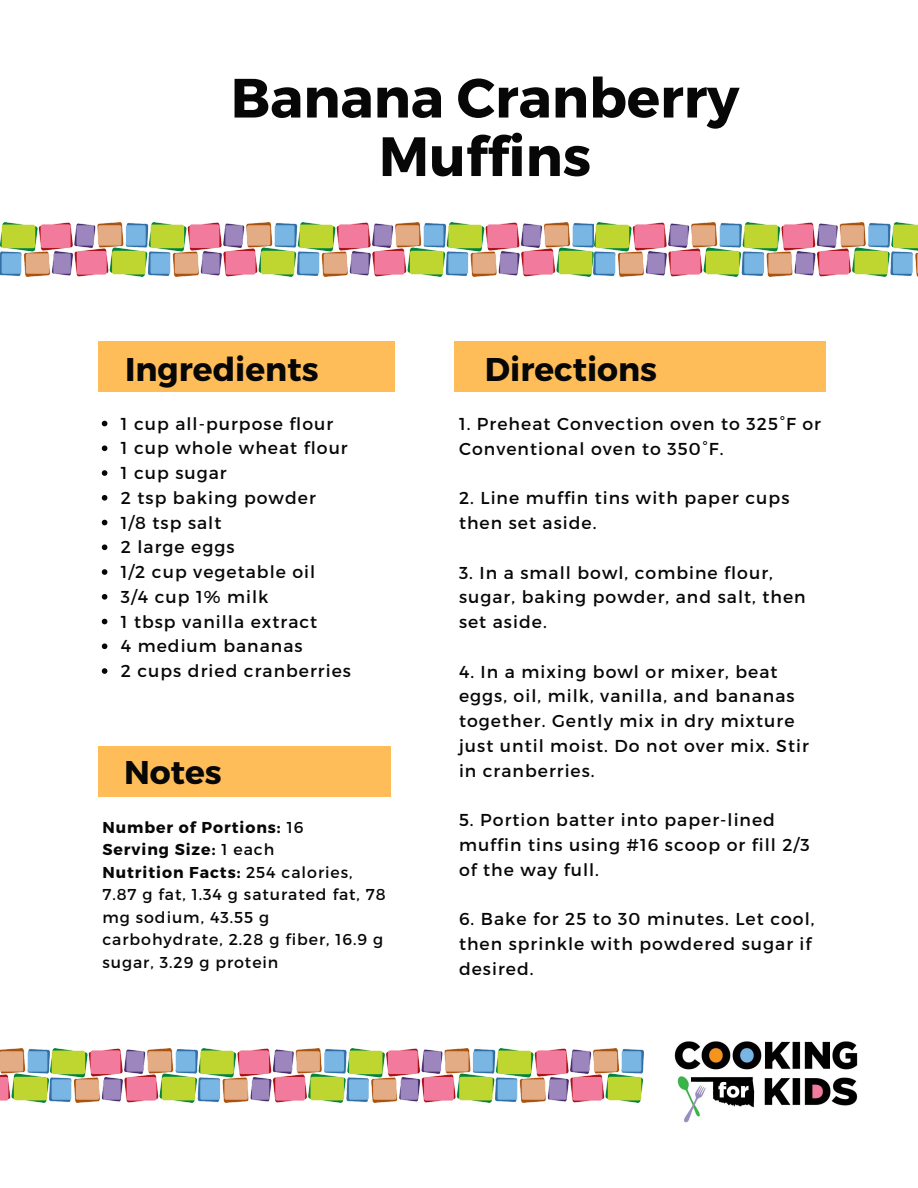
<style>
.page{position:relative;width:918px;height:1188px;background:#fff}
.page>*{position:absolute;margin:0;border:0;box-sizing:border-box;transform-origin:0 0}
.t1{font:700 55.2px/58.5px "Montserrat";color:#070707;text-align:center}
.t2{font:700 32.85px "Montserrat";color:#070707}
.t3{font:17.25px/24.8px "Montserrat";letter-spacing:.06em;color:#070707}
.t4{font:15.75px/22.5px "Montserrat";letter-spacing:.06em;color:#070707}
.s1{font-weight:700}
</style>
<div class="page">
<div style="left:98px;top:341px;width:297px;height:51px;background:#ffbd59"></div>
<div style="left:455px;top:341px;width:371px;height:51px;background:#ffbd59"></div>
<div style="left:98px;top:746px;width:293px;height:50px;background:#ffbd59"></div>
<img style="left:0;top:223px;width:918px;height:53px">
<img style="left:674px;top:1041px;width:184px;height:82px">
<img style="left:0;top:1049px;width:643px;height:53px">
<svg style="left:102px;top:421px;width:5px;height:5px"></svg>
<svg style="left:102px;top:445px;width:5px;height:6px"></svg>
<svg style="left:102px;top:470px;width:5px;height:6px"></svg>
<svg style="left:102px;top:495px;width:5px;height:6px"></svg>
<svg style="left:102px;top:520px;width:5px;height:5px"></svg>
<svg style="left:102px;top:544px;width:5px;height:6px"></svg>
<svg style="left:102px;top:569px;width:5px;height:6px"></svg>
<svg style="left:102px;top:594px;width:5px;height:6px"></svg>
<svg style="left:102px;top:619px;width:5px;height:5px"></svg>
<svg style="left:102px;top:643px;width:5px;height:6px"></svg>
<svg style="left:102px;top:668px;width:5px;height:6px"></svg>
<h1 class="t1" style="left:231px;top:66px;width:510px">Banana Cranberry<br>Muffins</h1>
<h2 class="t2" style="left:125px;top:348px;width:195px">Ingredients</h2>
<h2 class="t2" style="left:485px;top:348px;width:174px">Directions</h2>
<p class="t3" style="left:121px;top:410px;width:232px">1 cup all-purpose flour<br>1 cup whole wheat flour<br>1 cup sugar<br>2 tsp baking powder<br>1/8 tsp salt<br>2 large eggs<br>1/2 cup vegetable oil<br>3/4 cup 1% milk<br>1 tbsp vanilla extract<br>4 medium bananas<br>2 cups dried cranberries</p>
<p class="t3" style="left:459px;top:411px;width:364px">1. Preheat Convection oven to 325°F or<br>Conventional oven to 350°F.</p>
<p class="t3" style="left:459px;top:485px;width:332px">2. Line muffin tins with paper cups then set aside.</p>
<p class="t3" style="left:459px;top:559px;width:348px">3. In a small bowl, combine flour, sugar, baking powder, and salt, then set aside.</p>
<p class="t3" style="left:459px;top:658px;width:351px">4. In a mixing bowl or mixer, beat eggs, oil, milk, vanilla, and bananas together. Gently mix in dry mixture just until moist. Do not over mix. Stir in cranberries.</p>
<p class="t3" style="left:459px;top:807px;width:352px">5. Portion batter into paper-lined muffin tins using #16 scoop or fill 2/3 of the way full.</p>
<p class="t3" style="left:459px;top:906px;width:357px">6. Bake for 25 to 30 minutes. Let cool, then sprinkle with powdered sugar if desired.</p>
<h2 class="t2" style="left:124px;top:751px;width:99px">Notes</h2>
<p class="t4" style="left:102px;top:815px;width:285px"><span class="s1">Number of Portions:</span> 16<br><span class="s1">Serving Size:</span> 1 each<br><span class="s1">Nutrition Facts:</span> 254 calories,<br>7.87 g fat, 1.34 g saturated fat, 78 mg sodium, 43.55 g carbohydrate, 2.28 g fiber, 16.9 g sugar, 3.29 g protein</p>
</div>
